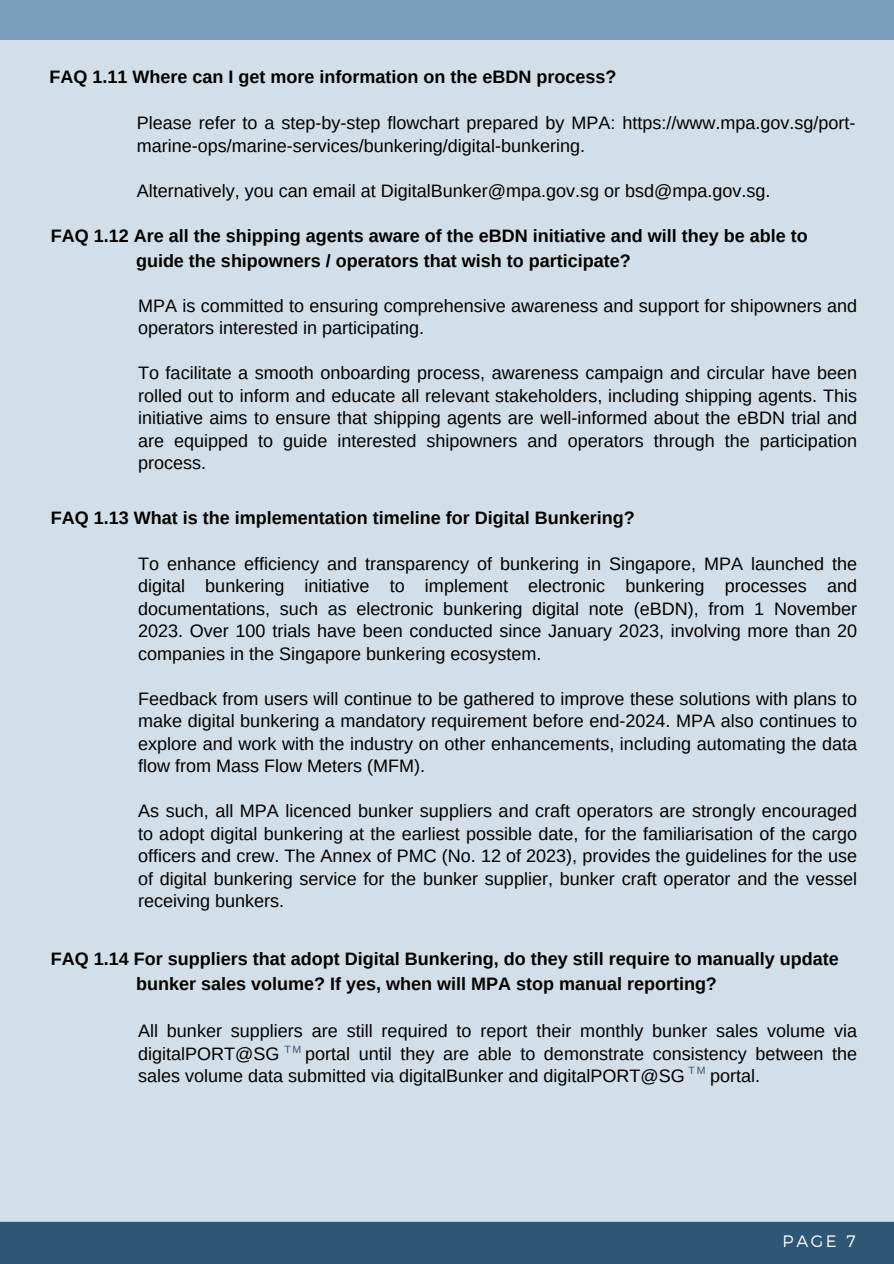
<style>
.page{position:relative;width:894px;height:1264px;background:#fff}
.page>*{position:absolute;margin:0;border:0;box-sizing:border-box;transform-origin:0 0}
.t1{font:18px/22.5px "Arimo";color:#000}
.t2{font:700 18px/24.8px "Arimo";color:#000}
.t3{font:300 16.5px "Montserrat";color:#fff}
.t4{font:10.5px "Arimo";color:#2e5775}
</style>
<div class="page">
<div style="left:0;top:0;width:893px;height:1263px;background:#7b9fbb"></div>
<div style="left:0;top:1221px;width:893px;height:42px;background:#2e5775"></div>
<div style="left:0;top:40px;width:893px;height:1181px;background:#d3dfe8"></div>
<h2 class="t2" style="left:50px;top:65px;width:568px">FAQ 1.11 Where can I get more information on the eBDN process?</h2>
<h3 class="t1" style="left:137px;top:112px;width:720px">Please refer to a step-by-step flowchart prepared by MPA: https://www.mpa.gov.sg/port&shy;marine-ops/marine-services/bunkering/digital-bunkering.</h3>
<h3 class="t1" style="left:137px;top:179px;width:635px">Alternatively, you can email at DigitalBunker@mpa.gov.sg or bsd@mpa.gov.sg.</h3>
<h2 class="t2" style="left:136px;top:223px;width:673px;text-indent:-85px">FAQ 1.12 Are all the shipping agents aware of the eBDN initiative and will they be able to guide the shipowners / operators that wish to participate?</h2>
<h3 class="t1" style="left:138px;top:294px;width:720px">MPA is committed to ensuring comprehensive awareness and support for shipowners and operators interested in participating.</h3>
<h3 class="t1" style="left:138px;top:362px;width:720px;text-align:justify">To facilitate a smooth onboarding process, awareness campaign and circular have been rolled out to inform and educate all relevant stakeholders, including shipping agents. This initiative aims to ensure that shipping agents are well-informed about the eBDN trial and are equipped to guide interested shipowners and operators through the participation process.</h3>
<h2 class="t2" style="left:51px;top:505px;width:585px">FAQ 1.13 What is the implementation timeline for Digital Bunkering?</h2>
<h3 class="t1" style="left:138px;top:552px;width:720px;text-align:justify">To enhance efficiency and transparency of bunkering in Singapore, MPA launched the digital bunkering initiative to implement electronic bunkering processes and documentations, such as electronic bunkering digital note (eBDN), from 1 November 2023. Over 100 trials have been conducted since January 2023, involving more than 20 companies in the Singapore bunkering ecosystem.</h3>
<h3 class="t1" style="left:138px;top:687px;width:720px;text-align:justify">Feedback from users will continue to be gathered to improve these solutions with plans to make digital bunkering a mandatory requirement before end-2024. MPA also continues to explore and work with the industry on other enhancements, including automating the data flow from Mass Flow Meters (MFM).</h3>
<h3 class="t1" style="left:138px;top:799px;width:720px;text-align:justify">As such, all MPA licenced bunker suppliers and craft operators are strongly encouraged to adopt digital bunkering at the earliest possible date, for the familiarisation of the cargo officers and crew. The Annex of PMC (No. 12 of 2023), provides the guidelines for the use of digital bunkering service for the bunker supplier, bunker craft operator and the vessel receiving bunkers.</h3>
<h2 class="t2" style="left:136px;top:946px;width:704px;text-indent:-85px">FAQ 1.14 For suppliers that adopt Digital Bunkering, do they still require to manually update bunker sales volume? If yes, when will MPA stop manual reporting?</h2>
<h3 class="t1" style="left:138px;top:1019px;width:720px">All bunker suppliers are still required to report their monthly bunker sales volume via digitalPORT@SG</h3>
<p class="t4" style="left:284px;top:1043px;width:18px">TM</p>
<h3 class="t1" style="left:138px;top:1042px;width:720px;text-indent:167px">portal until they are able to demonstrate consistency between the sales volume data submitted via digitalBunker and digitalPORT@SG</h3>
<p class="t4" style="left:688px;top:1064px;width:18px">TM</p>
<h3 class="t1" style="left:710px;top:1064px;width:51px">portal.</h3>
<p class="t3" style="left:782px;top:1230px;width:75px">PAGE 7</p>
</div>
